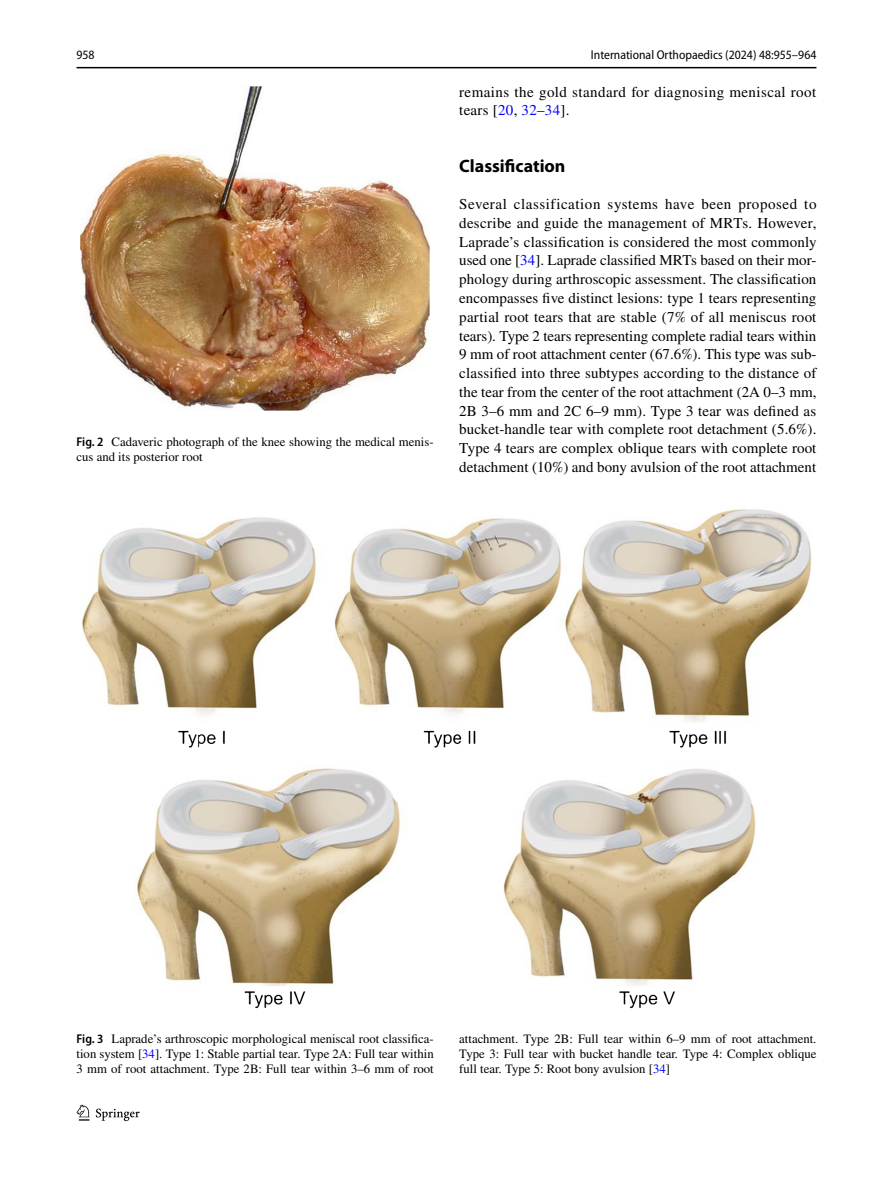
<style>
.page{position:relative;width:893px;height:1187px;background:#fff}
.page>*{position:absolute;margin:0;border:0;box-sizing:border-box;transform-origin:0 0}
.t1{font:700 18px "Myriad Pro";color:#000}
.t2{font:15px/18.8px "STIX";letter-spacing:.02em;color:#000}
.t3{font:12.75px/15px "STIX";color:#000;text-align:justify}
.t4{font:semi-condensed 12.75px "Myriad Pro";color:#000}
.s1{color:#00f}
.s2{font-family:"Myriad Pro";font-weight:600;font-stretch:semi-condensed}
</style>
<div class="page">
<hr style="left:77px;top:67px;width:739px;height:1px;background:#000">
<svg style="left:77px;top:1104px;width:12px;height:16px"></svg>
<svg style="left:96px;top:1108px;width:44px;height:12px"></svg>
<img style="left:81px;top:87px;width:348px;height:324px">
<img style="left:82px;top:509px;width:730px;height:498px">
<p class="t4" style="left:77px;top:48px;width:20px">958</p>
<p class="t4" style="left:591px;top:48px;width:227px">International Orthopaedics (2024) 48:955–964</p>
<p class="t2" style="left:459px;top:83px;width:358px">remains the gold standard for diagnosing meniscal root tears [<span class="s1">20</span>, <span class="s1">32</span>–<span class="s1">34</span>].</p>
<p class="t3" style="left:77px;top:435px;width:359px"><span class="s2">Fig. 2</span> Cadaveric photograph of the knee showing the medical menis&shy;cus and its posterior root</p>
<p class="t1" style="left:459px;top:154px;width:108px">Classification</p>
<p class="t2" style="left:459px;top:196px;width:359px;text-align:justify">Several classification systems have been proposed to describe and guide the management of MRTs. However, Laprade’s classification is considered the most commonly used one [<span class="s1">34</span>]. Laprade classified MRTs based on their mor&shy;phology during arthroscopic assessment. The classification encompasses five distinct lesions: type 1 tears representing partial root tears that are stable (7% of all meniscus root tears). Type 2 tears representing complete radial tears within 9 mm of root attachment center (67.6%). This type was sub&shy;classified into three subtypes according to the distance of the tear from the center of the root attachment (2A 0–3 mm, 2B 3–6 mm and 2C 6–9 mm). Type 3 tear was defined as bucket-handle tear with complete root detachment (5.6%).<br>Type 4 tears are complex oblique tears with complete root detachment (10%) and bony avulsion of the root attachment</p>
<p class="t3" style="left:77px;top:1032px;width:359px"><span class="s2">Fig. 3</span> Laprade’s arthroscopic morphological meniscal root classifica&shy;tion system [<span class="s1">34</span>]. Type 1: Stable partial tear. Type 2A: Full tear within 3 mm of root attachment. Type 2B: Full tear within 3–6 mm of root</p>
<p class="t3" style="left:459px;top:1032px;width:359px">attachment. Type 2B: Full tear within 6–9 mm of root attachment.<br>Type 3: Full tear with bucket handle tear. Type 4: Complex oblique full tear. Type 5: Root bony avulsion [<span class="s1">34</span>]</p>
</div>
